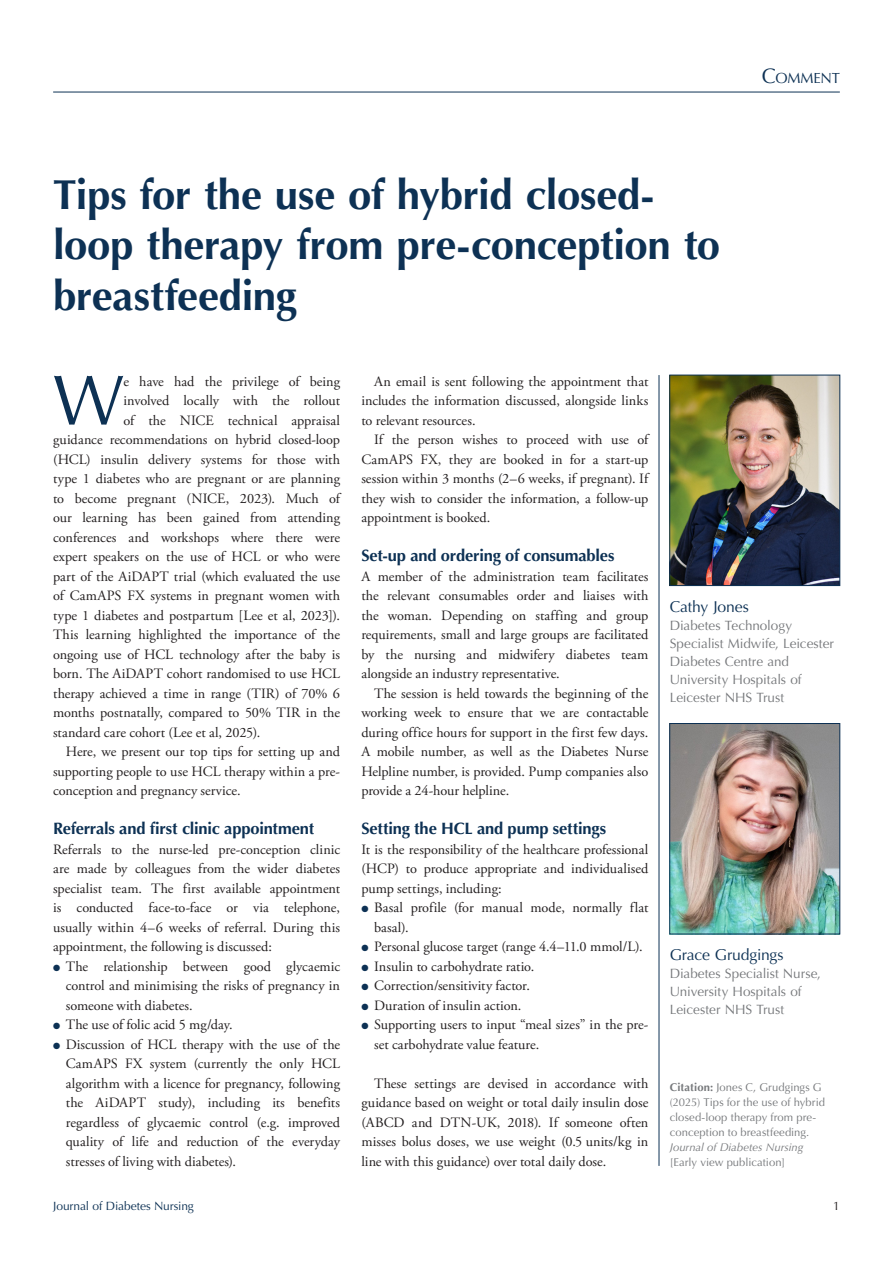
<style>
.page{position:relative;width:893px;height:1263px;background:#fff}
.page>*{position:absolute;margin:0;border:0;box-sizing:border-box;transform-origin:0 0}
.First_paragraph{font:71.25px "Optima";color:#0d3154}
.JDN_-_Title{font:700 42px/50.4px "Optima";letter-spacing:-.01em;color:#0d3154}
.A-head{font:700 16.5px "Optima";letter-spacing:-.01em;color:#0d3154}
.AUTHOR_NAME{font:15.75px "Optima";letter-spacing:-.01em;color:#0d3154}
.t1{font:14.7px "Optima";letter-spacing:-.015em;color:#0d3154}
.Paragraph_indented{font:14.25px/19.5px "Adobe Garamond Pro";color:#231f20;text-align:justify}
.First_paragraph-2{font:14.25px "Adobe Garamond Pro";color:#231f20}
.Paragraph_non-indented{font:14.25px/19.5px "Adobe Garamond Pro";color:#231f20;text-align:justify}
.t2{font:13.5px/18px "Optima";letter-spacing:-.005em;color:#76787b}
.t3{font:12px "Optima";letter-spacing:-.015em;color:#0d3154}
.t4{font:12px "Optima";color:#231f20}
.Citation_text{font:11.25px/15px "Optima";letter-spacing:.005em;color:#76787b}
.s1{font-size:21px}
.s2{color:#0d3154}
.s3{font-weight:700}
.s4{font-style:italic}
.s5{color:#fff}
</style>
<div class="page">
<hr style="left:53px;top:92px;width:787px;height:1px;background:#0d3154">
<hr style="left:659px;top:375px;width:1px;height:791px;background:#0d3154">
<img style="left:671px;top:377px;width:167px;height:207px">
<div style="left:669px;top:375px;width:171px;height:211px;border:1px solid #0d3154"></div>
<img style="left:671px;top:725px;width:167px;height:207px">
<div style="left:669px;top:723px;width:171px;height:211px;border:1px solid #0d3154"></div>
<p class="JDN_-_Title" style="left:53px;top:170px;width:669px">Tips for the use of hybrid closed&shy;loop therapy from pre-conception to breastfeeding</p>
<p class="t1" style="left:762px;top:70px;width:79px"><span class="s1">C</span>OMMENT</p>
<p class="First_paragraph" style="left:53px;top:359px;width:73px">W</p>
<p class="First_paragraph-2" style="left:124px;top:372px;width:218px">e have had the privilege of being</p>
<p class="First_paragraph-2" style="left:124px;top:392px;width:218px">involved locally with the rollout</p>
<p class="First_paragraph-2" style="left:124px;top:411px;width:218px">of the NICE technical appraisal</p>
<p class="First_paragraph-2" style="left:53px;top:431px;width:289px">guidance recommendations on hybrid closed-loop</p>
<p class="First_paragraph-2" style="left:53px;top:450px;width:289px">(HCL) insulin delivery systems for those with</p>
<p class="First_paragraph-2" style="left:53px;top:470px;width:289px">type 1 diabetes who are pregnant or are planning</p>
<p class="First_paragraph-2" style="left:53px;top:489px;width:288px">to become pregnant (NICE, 2023). Much of</p>
<p class="First_paragraph-2" style="left:53px;top:509px;width:288px">our learning has been gained from attending</p>
<p class="First_paragraph-2" style="left:53px;top:528px;width:289px">conferences and workshops where there were</p>
<p class="First_paragraph-2" style="left:53px;top:548px;width:288px">expert speakers on the use of HCL or who were</p>
<p class="First_paragraph-2" style="left:53px;top:567px;width:288px">part of the AiDAPT trial (which evaluated the use</p>
<p class="First_paragraph-2" style="left:53px;top:587px;width:288px">of CamAPS FX systems in pregnant women with</p>
<p class="First_paragraph-2" style="left:53px;top:606px;width:289px">type 1 diabetes and postpartum [Lee et al, 2023]).</p>
<p class="First_paragraph-2" style="left:53px;top:626px;width:289px">This learning highlighted the importance of the</p>
<p class="First_paragraph-2" style="left:53px;top:645px;width:289px">ongoing use of HCL technology after the baby is</p>
<p class="First_paragraph-2" style="left:53px;top:665px;width:289px">born. The AiDAPT cohort randomised to use HCL</p>
<p class="First_paragraph-2" style="left:53px;top:684px;width:289px">therapy achieved a time in range (TIR) of 70% 6</p>
<p class="First_paragraph-2" style="left:53px;top:704px;width:289px">months postnatally, compared to 50% TIR in the</p>
<p class="First_paragraph-2" style="left:53px;top:723px;width:209px">standard care cohort (Lee et al, 2025).</p>
<p class="Paragraph_indented" style="left:53px;top:742px;width:289px;text-indent:13px">Here, we present our top tips for setting up and supporting people to use HCL therapy within a pre&shy;conception and pregnancy service.</p>
<p class="A-head" style="left:53px;top:819px;width:263px">Referrals and first clinic appointment</p>
<p class="Paragraph_non-indented" style="left:53px;top:840px;width:289px">Referrals to the nurse-led pre-conception clinic are made by colleagues from the wider diabetes specialist team. The first available appointment is conducted face-to-face or via telephone, usually within 4–6 weeks of referral. During this appointment, the following is discussed:</p>
<p class="Paragraph_indented" style="left:66px;top:957px;width:276px;text-indent:-13px"><span class="s2">●</span> The relationship between good glycaemic control and minimising the risks of pregnancy in someone with diabetes.</p>
<p class="Paragraph_indented" style="left:53px;top:1015px;width:181px"><span class="s2">●</span> The use of folic acid 5 mg/day.</p>
<p class="Paragraph_indented" style="left:66px;top:1035px;width:276px;text-indent:-13px"><span class="s2">●</span> Discussion of HCL therapy with the use of the CamAPS FX system (currently the only HCL algorithm with a licence for pregnancy, following the AiDAPT study), including its benefits regardless of glycaemic control (e.g. improved quality of life and reduction of the everyday stresses of living with diabetes).</p>
<p class="Paragraph_indented" style="left:361px;top:372px;width:289px;text-indent:13px">An email is sent following the appointment that includes the information discussed, alongside links to relevant resources.</p>
<p class="Paragraph_indented" style="left:361px;top:430px;width:289px;text-indent:13px">If the person wishes to proceed with use of CamAPS FX, they are booked in for a start-up session within 3 months (2–6 weeks, if pregnant). If they wish to consider the information, a follow-up appointment is booked.</p>
<p class="A-head" style="left:361px;top:546px;width:255px">Set-up and ordering of consumables</p>
<p class="Paragraph_non-indented" style="left:361px;top:567px;width:289px">A member of the administration team facilitates the relevant consumables order and liaises with the woman. Depending on staffing and group requirements, small and large groups are facilitated by the nursing and midwifery diabetes team alongside an industry representative.</p>
<p class="Paragraph_indented" style="left:361px;top:684px;width:289px;text-indent:13px">The session is held towards the beginning of the working week to ensure that we are contactable during office hours for support in the first few days.<br>A mobile number, as well as the Diabetes Nurse Helpline number, is provided. Pump companies also provide a 24-hour helpline.</p>
<p class="A-head" style="left:361px;top:819px;width:246px">Setting the HCL and pump settings</p>
<p class="Paragraph_non-indented" style="left:361px;top:840px;width:289px">It is the responsibility of the healthcare professional (HCP) to produce appropriate and individualised pump settings, including:</p>
<p class="Paragraph_indented" style="left:374px;top:898px;width:276px;text-indent:-13px"><span class="s2">●</span> Basal profile (for manual mode, normally flat basal).</p>
<p class="Paragraph_indented" style="left:361px;top:937px;width:283px"><span class="s2">●</span> Personal glucose target (range 4.4–11.0 mmol/L).</p>
<p class="Paragraph_indented" style="left:361px;top:957px;width:175px"><span class="s2">●</span> Insulin to carbohydrate ratio.</p>
<p class="Paragraph_indented" style="left:361px;top:976px;width:170px"><span class="s2">●</span> Correction/sensitivity factor.</p>
<p class="Paragraph_indented" style="left:361px;top:996px;width:161px"><span class="s2">●</span> Duration of insulin action.</p>
<p class="Paragraph_indented" style="left:374px;top:1015px;width:276px;text-indent:-13px"><span class="s2">●</span> Supporting users to input “meal sizes” in the pre&shy;set carbohydrate value feature.</p>
<p class="Paragraph_indented" style="left:361px;top:1074px;width:289px;text-indent:13px">These settings are devised in accordance with guidance based on weight or total daily insulin dose (ABCD and DTN-UK, 2018). If someone often misses bolus doses, we use weight (0.5 units/kg in line with this guidance) over total daily dose.</p>
<p class="Citation_text" style="left:670px;top:1080px;width:157px"><span class="s3">Citation:</span> Jones C, Grudgings G (2025) Tips for the use of hybrid closed-loop therapy from pre&shy;conception to breastfeeding.<br><span class="s4">Journal of Diabetes Nursing </span>[Early view publication]</p>
<p class="AUTHOR_NAME" style="left:670px;top:597px;width:81px">Cathy Jones</p>
<p class="t2" style="left:670px;top:616px;width:166px">Diabetes Technology<br>Specialist Midwife, Leicester<br>Diabetes Centre and<br>University Hospitals of<br>Leicester NHS Trust</p>
<p class="AUTHOR_NAME" style="left:670px;top:946px;width:115px">Grace Grudgings</p>
<p class="t2" style="left:670px;top:965px;width:153px">Diabetes Specialist Nurse,<br>University Hospitals of<br>Leicester NHS Trust</p>
<p class="t3" style="left:53px;top:1199px;width:267px">Journal of Diabetes Nursing <span class="s5">| Volume 29 No 1 2025</span></p>
<p class="t4" style="left:833px;top:1199px;width:8px">1</p>
</div>
